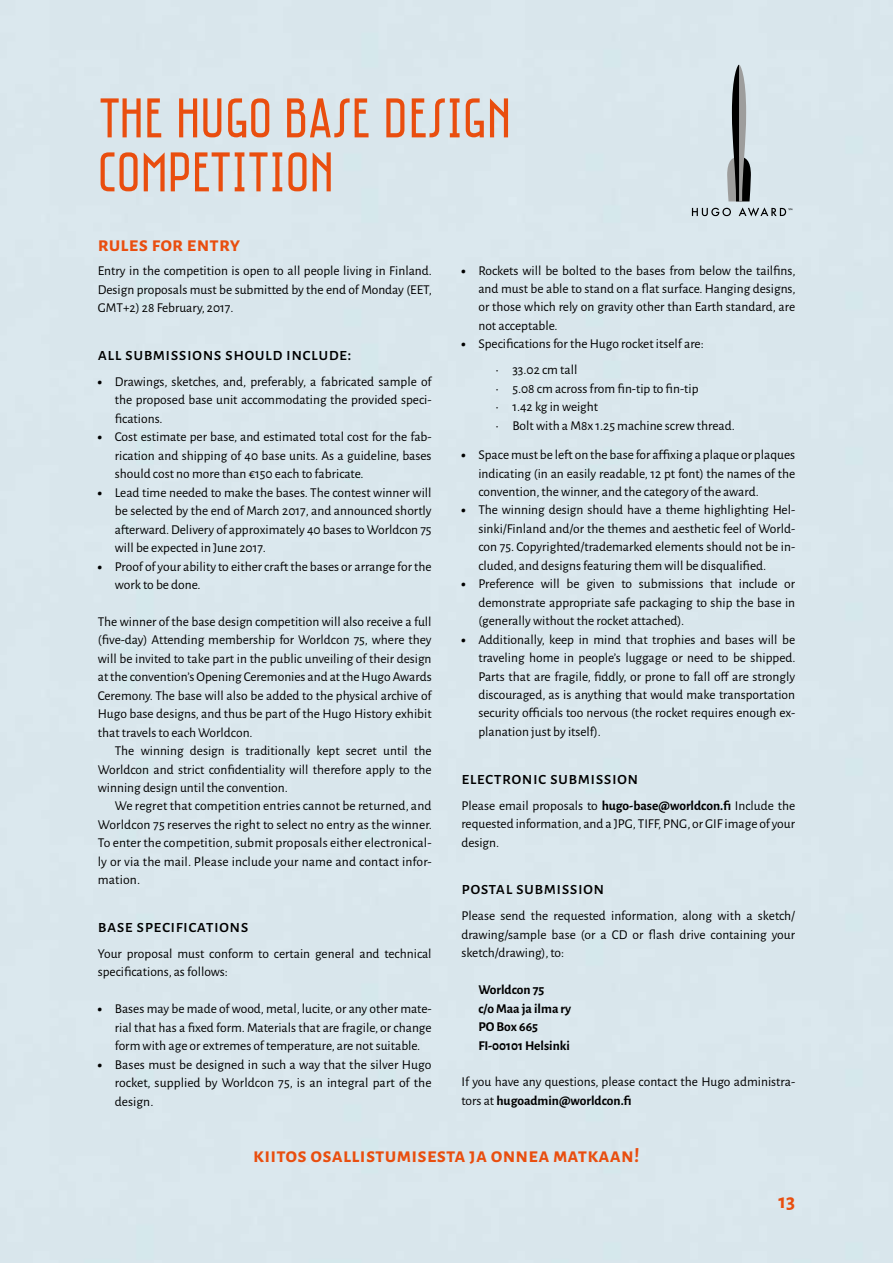
<style>
.page{position:relative;width:893px;height:1263px;background:#d9e6ec}
.page>*{position:absolute;margin:0;border:0;box-sizing:border-box;transform-origin:0 0}
.t1{font:57px/54px "Saniretro";letter-spacing:.01em;color:#e94e0f}
.t2{font:700 21px "Alegreya Sans SC";letter-spacing:.01em;color:#e94e0f}
.t3{font:500 18px "Alegreya Sans SC";letter-spacing:.02em;color:#000}
.t4{font:13.5px/18.5px "Alegreya Sans";color:#000;text-align:justify}
.t5{font:700 13.5px/18.5px "Alegreya Sans";color:#000}
.s1{font-weight:900}
.s2{font-weight:700}
</style>
<div class="page">
<svg style="left:727px;top:65px;width:24px;height:136px;background:#838789"></svg>
<svg style="left:692px;top:208px;width:39px;height:8px"></svg>
<svg style="left:739px;top:207px;width:53px;height:10px"></svg>
<h1 class="t1" style="left:98px;top:90px;width:414px">THE HUGO BASE DESIGN<br>COMPETITION</h1>
<h2 class="t2" style="left:98px;top:229px;width:144px">rules for entry</h2>
<p class="t4" style="left:98px;top:261px;width:336px">Entry in the competition is open to all people living in Finland.<br>Design proposals must be submitted by the end of Monday (EET, GMT+2) 28 February, 2017.</p>
<h3 class="t3" style="left:98px;top:342px;width:255px">all submissions should include:</h3>
<p class="t4" style="left:115px;top:372px;width:318px;text-indent:-17px"><span class="s1">•</span> Drawings, sketches, and, preferably, a fabricated sample of the proposed base unit accommodating the provided speci&shy;fications.</p>
<p class="t4" style="left:115px;top:427px;width:318px;text-indent:-17px"><span class="s1">•</span> Cost estimate per base, and estimated total cost for the fab&shy;rication and shipping of 40 base units. As a guideline, bases should cost no more than €150 each to fabricate.</p>
<p class="t4" style="left:115px;top:482px;width:318px;text-indent:-17px"><span class="s1">•</span> Lead time needed to make the bases. The contest winner will be selected by the end of March 2017, and announced shortly afterward. Delivery of approximately 40 bases to Worldcon 75 will be expected in June 2017.</p>
<p class="t4" style="left:115px;top:556px;width:318px;text-indent:-17px"><span class="s1">•</span> Proof of your ability to either craft the bases or arrange for the work to be done.</p>
<p class="t4" style="left:98px;top:612px;width:335px">The winner of the base design competition will also receive a full (five-day) Attending membership for Worldcon 75, where they will be invited to take part in the public unveiling of their design at the convention’s Opening Ceremonies and at the Hugo Awards Ceremony. The base will also be added to the physical archive of Hugo base designs, and thus be part of the Hugo History exhibit that travels to each Worldcon.</p>
<p class="t4" style="left:98px;top:741px;width:335px;text-indent:17px">The winning design is traditionally kept secret until the Worldcon and strict confidentiality will therefore apply to the winning design until the convention.</p>
<p class="t4" style="left:98px;top:796px;width:336px;text-indent:17px">We regret that competition entries cannot be returned, and Worldcon 75 reserves the right to select no entry as the winner.<br>To enter the competition, submit proposals either electronical&shy;ly or via the mail. Please include your name and contact infor&shy;mation.</p>
<h3 class="t3" style="left:98px;top:914px;width:152px">base specifications</h3>
<p class="t4" style="left:98px;top:944px;width:335px">Your proposal must conform to certain general and technical specifications, as follows:</p>
<p class="t4" style="left:115px;top:999px;width:318px;text-indent:-17px"><span class="s1">•</span> Bases may be made of wood, metal, lucite, or any other mate&shy;rial that has a fixed form. Materials that are fragile, or change form with age or extremes of temperature, are not suitable.</p>
<p class="t4" style="left:115px;top:1054px;width:318px;text-indent:-17px"><span class="s1">•</span> Bases must be designed in such a way that the silver Hugo rocket, supplied by Worldcon 75, is an integral part of the design.</p>
<p class="t4" style="left:478px;top:260px;width:319px;text-indent:-17px"><span class="s1">•</span> Rockets will be bolted to the bases from below the tailfins, and must be able to stand on a flat surface. Hanging designs, or those which rely on gravity other than Earth standard, are not acceptable.</p>
<p class="t4" style="left:461px;top:334px;width:244px"><span class="s1">•</span> Specifications for the Hugo rocket itself are:</p>
<p class="t4" style="left:495px;top:360px;width:84px">• 33.02 cm tall</p>
<p class="t4" style="left:495px;top:379px;width:205px">• 5.08 cm across from fin-tip to fin-tip</p>
<p class="t4" style="left:495px;top:397px;width:104px">• 1.42 kg in weight</p>
<p class="t4" style="left:495px;top:415px;width:241px">• Bolt with a M8x 1.25 machine screw thread.</p>
<p class="t4" style="left:478px;top:445px;width:318px;text-indent:-17px"><span class="s1">•</span> Space must be left on the base for affixing a plaque or plaques indicating (in an easily readable, 12 pt font) the names of the convention, the winner, and the category of the award.</p>
<p class="t4" style="left:478px;top:500px;width:318px;text-indent:-17px"><span class="s1">•</span> The winning design should have a theme highlighting Hel&shy;sinki/Finland and/or the themes and aesthetic feel of World&shy;con 75. Copyrighted/trademarked elements should not be in&shy;cluded, and designs featuring them will be disqualified.</p>
<p class="t4" style="left:478px;top:574px;width:318px;text-indent:-17px"><span class="s1">•</span> Preference will be given to submissions that include or demonstrate appropriate safe packaging to ship the base in (generally without the rocket attached).</p>
<p class="t4" style="left:478px;top:629px;width:319px;text-indent:-17px"><span class="s1">•</span> Additionally, keep in mind that trophies and bases will be traveling home in people’s luggage or need to be shipped.<br>Parts that are fragile, fiddly, or prone to fall off are strongly discouraged, as is anything that would make transportation security officials too nervous (the rocket requires enough ex&shy;planation just by itself).</p>
<h3 class="t3" style="left:461px;top:765px;width:178px">electronic submission</h3>
<p class="t4" style="left:461px;top:795px;width:335px">Please email proposals to <span class="s2">hugo-base@worldcon.fi</span> Include the requested information, and a JPG, TIFF, PNG, or GIF image of your design.</p>
<h3 class="t3" style="left:461px;top:876px;width:145px">postal submission</h3>
<p class="t4" style="left:461px;top:906px;width:335px">Please send the requested information, along with a sketch/ drawing/sample base (or a CD or flash drive containing your sketch/drawing), to:</p>
<p class="t5" style="left:478px;top:980px;width:94px">Worldcon 75<br>c/o Maa ja ilma ry<br>PO Box 665<br>FI-00101 Helsinki</p>
<p class="t4" style="left:461px;top:1072px;width:335px">If you have any questions, please contact the Hugo administra&shy;tors at <span class="s2">hugoadmin@worldcon.fi</span></p>
<h2 class="t2" style="left:253px;top:1139px;width:388px">kiitos osallistumisesta ja onnea matkaan!</h2>
<h2 class="t2" style="left:778px;top:1186px;width:18px">13</h2>
</div>
